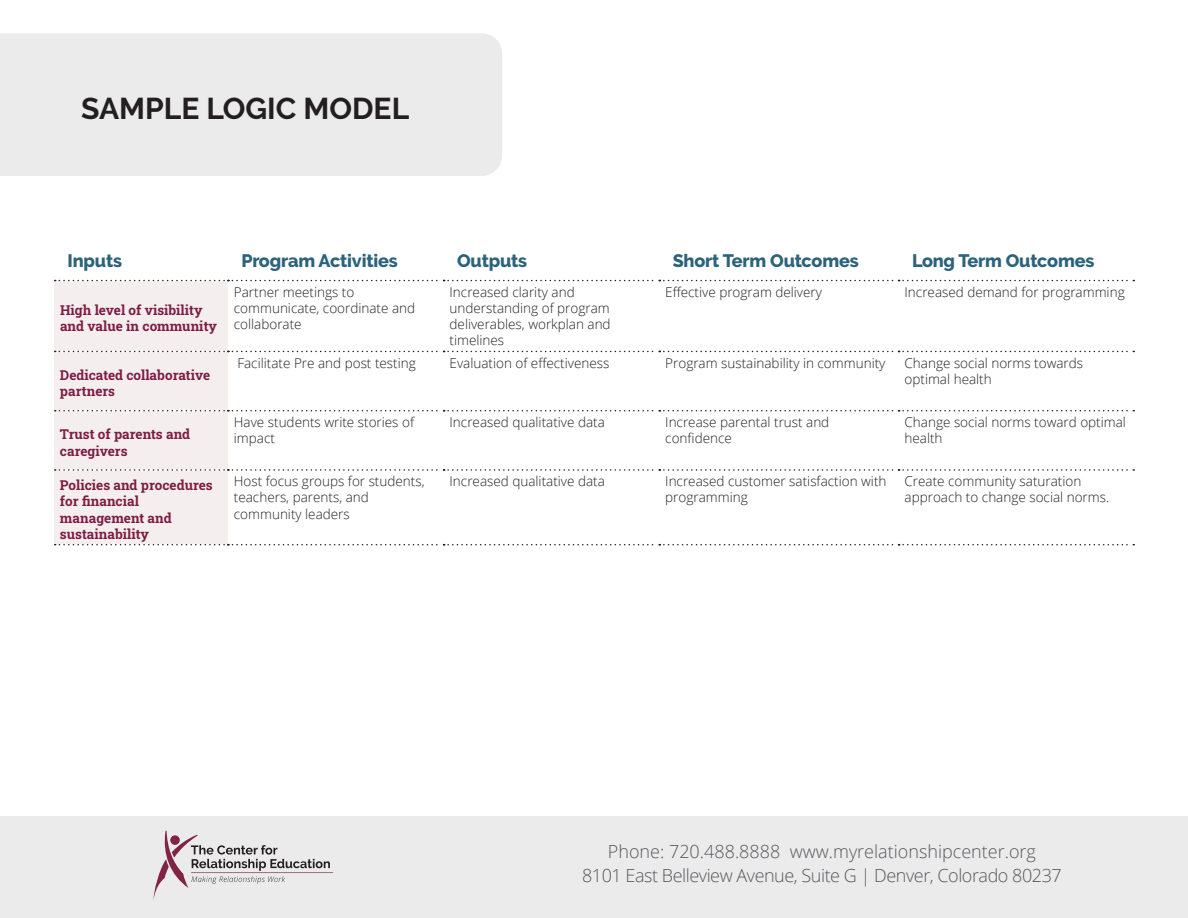
<style>
.page{position:relative;width:1188px;height:918px;background:#fff}
.page>*{position:absolute;margin:0;border:0;box-sizing:border-box;transform-origin:0 0}
.t1{font:700 30px "Raleway";color:#231f20}
.t2{font:300 18px/24px "Open Sans";letter-spacing:-.025em;color:#57585a;text-align:center}
.t3{font:800 18px "Raleway";letter-spacing:-.01em;color:#2b627c}
.t4{font:300 13.5px/16.2px "Open Sans";color:#231f20}
.t5{font:700 13.5px/16.2px "Roboto Slab";color:#7d1c43}
</style>
<div class="page">
<div style="left:0;top:817px;width:1188px;height:101px;background:#ebebec"></div>
<svg style="left:153px;top:831px;width:180px;height:69px"></svg>
<div style="left:170px;top:835px;width:10px;height:10px;background:#812345;border-radius:50%"></div>
<div style="left:0;top:33px;width:502px;height:143px;background:#ebebec"></div>
<div style="left:54px;top:281px;width:174px;height:264px;background:#f4eeef"></div>
<svg style="left:55px;top:351px;width:1079px;height:1px"></svg>
<svg style="left:55px;top:410px;width:1079px;height:1px"></svg>
<svg style="left:55px;top:469px;width:1079px;height:2px"></svg>
<svg style="left:55px;top:544px;width:1079px;height:1px"></svg>
<svg style="left:55px;top:280px;width:1079px;height:1px"></svg>
<h1 class="t1" style="left:81px;top:91px;width:330px">SAMPLE LOGIC MODEL</h1>
<h2 class="t3" style="left:68px;top:250px;width:56px">Inputs</h2>
<h2 class="t3" style="left:241px;top:250px;width:158px">Program Activities</h2>
<h2 class="t3" style="left:457px;top:250px;width:72px">Outputs</h2>
<h2 class="t3" style="left:673px;top:250px;width:187px">Short Term Outcomes</h2>
<h2 class="t3" style="left:912px;top:250px;width:184px">Long Term Outcomes</h2>
<p class="t5" style="left:60px;top:302px;width:158px">High level of visibility and value in community</p>
<p class="t4" style="left:234px;top:284px;width:183px">Partner meetings to communicate, coordinate and collaborate</p>
<p class="t4" style="left:450px;top:284px;width:163px">Increased clarity and understanding of program deliverables, workplan and timelines</p>
<p class="t4" style="left:665px;top:284px;width:158px">Effective program delivery</p>
<p class="t4" style="left:905px;top:284px;width:222px">Increased demand for programming</p>
<p class="t5" style="left:60px;top:367px;width:152px">Dedicated collaborative partners</p>
<p class="t5" style="left:60px;top:426px;width:132px">Trust of parents and caregivers</p>
<p class="t4" style="left:237px;top:354px;width:180px">Facilitate Pre and post testing</p>
<p class="t4" style="left:450px;top:354px;width:161px">Evaluation of effectiveness</p>
<p class="t4" style="left:665px;top:354px;width:222px">Program sustainability in community</p>
<p class="t4" style="left:905px;top:354px;width:180px">Change social norms towards optimal health</p>
<p class="t4" style="left:234px;top:414px;width:182px">Have students write stories of impact</p>
<p class="t4" style="left:450px;top:414px;width:157px">Increased qualitative data</p>
<p class="t4" style="left:665px;top:414px;width:166px">Increase parental trust and confidence</p>
<p class="t4" style="left:905px;top:414px;width:223px">Change social norms toward optimal health</p>
<p class="t5" style="left:60px;top:477px;width:154px">Policies and procedures for financial management and sustainability</p>
<p class="t4" style="left:234px;top:473px;width:192px">Host focus groups for students, teachers, parents, and community leaders</p>
<p class="t4" style="left:450px;top:473px;width:157px">Increased qualitative data</p>
<p class="t4" style="left:665px;top:473px;width:223px">Increased customer satisfaction with programming</p>
<p class="t4" style="left:905px;top:473px;width:206px">Create community saturation approach to change social norms.</p>
<h2 class="t2" style="left:582px;top:839px;width:481px">Phone: 720.488.8888 www.myrelationshipcenter.org<br>8101 East Belleview Avenue, Suite G | Denver, Colorado 80237</h2>
</div>
